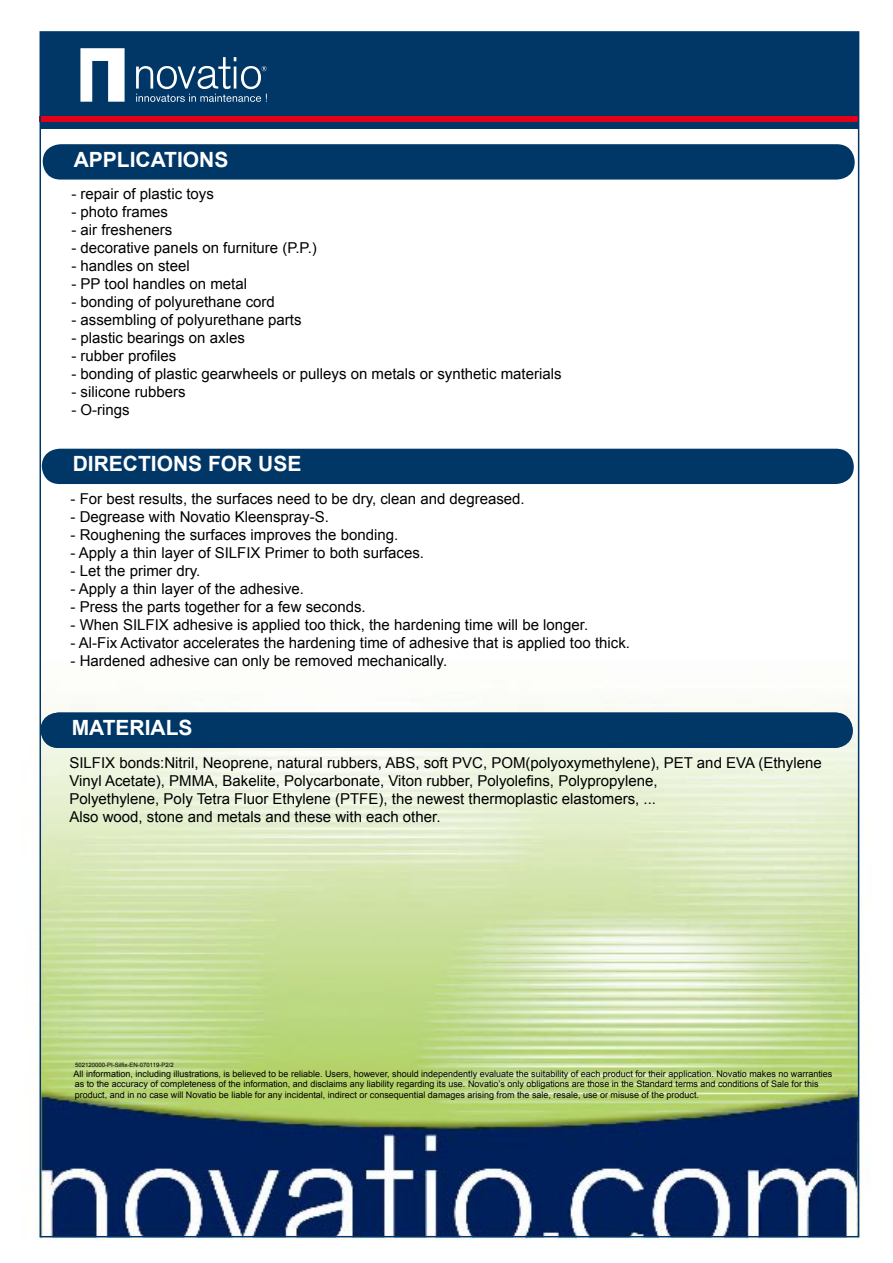
<style>
.page{position:relative;width:893px;height:1263px;background:#fff}
.page>*{position:absolute;margin:0;border:0;box-sizing:border-box;transform-origin:0 0}
.t1{font:700 21px "Arial";color:#fff}
.t2{font:15px/18px "Arial";color:#000}
.t3{font:9px/10.8px "Arial";color:#000}
.t4{font:6px "Arial";color:#000}
</style>
<div class="page">
<img style="left:37px;top:31px;width:824px;height:1209px">
<div style="left:40px;top:32px;width:818px;height:97px;background:#003767"></div>
<svg style="left:80px;top:48px;width:45px;height:54px"></svg>
<svg style="left:136px;top:57px;width:131px;height:45px"></svg>
<div style="left:43px;top:144px;width:812px;height:36px;background:#003767;border-radius:18px"></div>
<div style="left:40px;top:117px;width:818px;height:5px;background:#e2001a"></div>
<div style="left:42px;top:449px;width:812px;height:35px;background:#003767;border-radius:18px"></div>
<div style="left:41px;top:712px;width:812px;height:36px;background:#003767;border-radius:18px"></div>
<h1 class="t1" style="left:74px;top:146px;width:156px">APPLICATIONS</h1>
<p class="t2" style="left:71px;top:185px;width:144px">- repair of plastic toys</p>
<p class="t2" style="left:71px;top:203px;width:98px">- photo frames</p>
<p class="t2" style="left:71px;top:221px;width:102px">- air fresheners</p>
<p class="t2" style="left:71px;top:239px;width:247px">- decorative panels on furniture (P.P.)</p>
<p class="t2" style="left:71px;top:257px;width:120px">- handles on steel</p>
<p class="t2" style="left:71px;top:275px;width:177px">- PP tool handles on metal</p>
<p class="t2" style="left:71px;top:293px;width:205px">- bonding of polyurethane cord</p>
<p class="t2" style="left:71px;top:311px;width:232px">- assembling of polyurethane parts</p>
<p class="t2" style="left:71px;top:329px;width:175px">- plastic bearings on axles</p>
<p class="t2" style="left:71px;top:347px;width:107px">- rubber profiles</p>
<p class="t2" style="left:71px;top:365px;width:492px">- bonding of plastic gearwheels or pulleys on metals or synthetic materials</p>
<p class="t2" style="left:71px;top:383px;width:116px">- silicone rubbers</p>
<p class="t2" style="left:71px;top:401px;width:60px">- O-rings</p>
<h1 class="t1" style="left:73px;top:450px;width:230px">DIRECTIONS FOR USE</h1>
<p class="t2" style="left:71px;top:490px;width:456px">- For best results, the surfaces need to be dry, clean and degreased.</p>
<p class="t2" style="left:71px;top:508px;width:260px">- Degrease with Novatio Kleenspray-S.</p>
<p class="t2" style="left:71px;top:526px;width:329px">- Roughening the surfaces improves the bonding.</p>
<p class="t2" style="left:71px;top:544px;width:355px">- Apply a thin layer of SILFIX Primer to both surfaces.</p>
<p class="t2" style="left:71px;top:562px;width:131px">- Let the primer dry.</p>
<p class="t2" style="left:71px;top:580px;width:235px">- Apply a thin layer of the adhesive.</p>
<p class="t2" style="left:71px;top:598px;width:297px">- Press the parts together for a few seconds.</p>
<p class="t2" style="left:71px;top:616px;width:519px">- When SILFIX adhesive is applied too thick, the hardening time will be longer.</p>
<p class="t2" style="left:71px;top:634px;width:561px">- Al-Fix Activator accelerates the hardening time of adhesive that is applied too thick.</p>
<p class="t2" style="left:71px;top:652px;width:378px">- Hardened adhesive can only be removed mechanically.</p>
<h1 class="t1" style="left:72px;top:714px;width:122px">MATERIALS</h1>
<p class="t2" style="left:69px;top:754px;width:754px">SILFIX bonds:Nitril, Neoprene, natural rubbers, ABS, soft PVC, POM(polyoxymethylene), PET and EVA (Ethylene Vinyl Acetate), PMMA, Bakelite, Polycarbonate, Viton rubber, Polyolefins, Polypropylene,<br>Polyethylene, Poly Tetra Fluor Ethylene (PTFE), the newest thermoplastic elastomers, ...<br>Also wood, stone and metals and these with each other.</p>
<p class="t4" style="left:75px;top:1061px;width:100px">502120000-PI-Silfix-EN-070119-P2/2</p>
<p class="t3" style="left:74px;top:1068px;width:760px">All information, including illustrations, is believed to be reliable. Users, however, should independently evaluate the suitability of each product for their application. Novatio makes no warranties as to the accuracy of completeness of the information, and disclaims any liability regarding its use. Novatio’s only obligations are those in the Standard terms and conditions of Sale for this product, and in no case will Novatio be liable for any incidental, indirect or consequential damages arising from the sale, resale, use or misuse of the product.</p>
</div>
